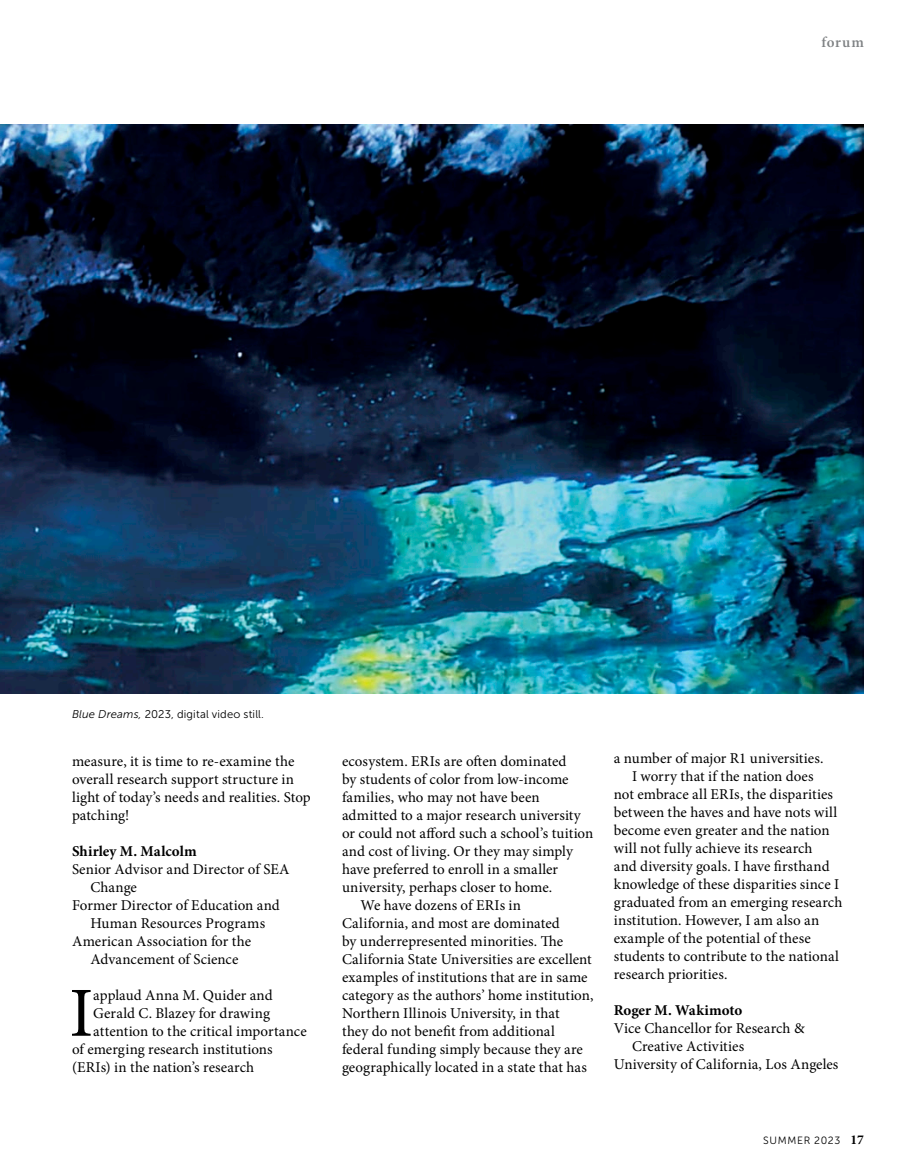
<style>
.page{position:relative;width:918px;height:1175px;background:#fff}
.page>*{position:absolute;margin:0;border:0;box-sizing:border-box;transform-origin:0 0}
.t1{font:70.35px "Minion Pro";color:#000}
.t2{font:15px/18px "Minion Pro";letter-spacing:.005em;color:#000}
.t3{font:700 15px "Minion Pro";color:#000}
.t4{font:600 15px "Minion Pro";letter-spacing:.055em;color:#7f8284}
.t5{font:11.25px "Museo Sans 300";letter-spacing:.015em;color:#000}
.t6{font:10.5px "Museo Sans 300";letter-spacing:.065em;color:#000}
.s1{font-style:italic}
.s2{font-family:"Minion Pro";font-weight:700;font-size:13.5px}
</style>
<div class="page">
<img style="left:0;top:124px;width:864px;height:569px">
<p class="t4" style="left:821px;top:32px;width:44px">forum</p>
<p class="t5" style="left:72px;top:708px;width:194px"><span class="s1">Blue Dreams,</span> 2023, digital video still.</p>
<p class="t2" style="left:72px;top:752px;width:240px">measure, it is time to re-examine the overall research support structure in light of today’s needs and realities. Stop patching!</p>
<p class="t3" style="left:72px;top:840px;width:126px">Shirley M. Malcolm</p>
<p class="t2" style="left:72px;top:860px;width:219px">Senior Advisor and Director of SEA</p>
<p class="t2" style="left:90px;top:878px;width:48px">Change</p>
<p class="t2" style="left:72px;top:896px;width:209px">Former Director of Education and</p>
<p class="t2" style="left:90px;top:914px;width:176px">Human Resources Programs</p>
<p class="t2" style="left:72px;top:932px;width:181px">American Association for the</p>
<p class="t2" style="left:90px;top:950px;width:150px">Advancement of Science</p>
<h1 class="t1" style="left:69px;top:966px;width:26px">I</h1>
<p class="t2" style="left:93px;top:986px;width:181px">applaud Anna M. Quider and</p>
<p class="t2" style="left:93px;top:1004px;width:178px">Gerald C. Blazey for drawing</p>
<p class="t2" style="left:93px;top:1022px;width:215px">attention to the critical importance</p>
<p class="t2" style="left:72px;top:1040px;width:202px">of emerging research institutions</p>
<p class="t2" style="left:72px;top:1058px;width:184px">(ERIs) in the nation’s research</p>
<p class="t2" style="left:342px;top:752px;width:226px">ecosystem. ERIs are often dominated</p>
<p class="t2" style="left:342px;top:770px;width:228px">by students of color from low-income</p>
<p class="t2" style="left:342px;top:788px;width:199px">families, who may not have been</p>
<p class="t2" style="left:342px;top:806px;width:240px">admitted to a major research university</p>
<p class="t2" style="left:342px;top:824px;width:253px">or could not afford such a school’s tuition</p>
<p class="t2" style="left:342px;top:842px;width:232px">and cost of living. Or they may simply</p>
<p class="t2" style="left:342px;top:860px;width:218px">have preferred to enroll in a smaller</p>
<p class="t2" style="left:342px;top:878px;width:212px">university, perhaps closer to home.</p>
<p class="t2" style="left:360px;top:896px;width:162px">We have dozens of ERIs in</p>
<p class="t2" style="left:342px;top:914px;width:219px">California, and most are dominated</p>
<p class="t2" style="left:342px;top:932px;width:223px">by underrepresented minorities. The</p>
<p class="t2" style="left:342px;top:950px;width:251px">California State Universities are excellent</p>
<p class="t2" style="left:342px;top:968px;width:247px">examples of institutions that are in same</p>
<p class="t2" style="left:342px;top:986px;width:253px">category as the authors’ home institution,</p>
<p class="t2" style="left:342px;top:1004px;width:219px">Northern Illinois University, in that</p>
<p class="t2" style="left:342px;top:1022px;width:214px">they do not benefit from additional</p>
<p class="t2" style="left:342px;top:1040px;width:242px">federal funding simply because they are</p>
<p class="t2" style="left:342px;top:1058px;width:246px">geographically located in a state that has</p>
<p class="t2" style="left:614px;top:749px;width:211px">a number of major R1 universities.</p>
<p class="t2" style="left:632px;top:767px;width:183px">I worry that if the nation does</p>
<p class="t2" style="left:614px;top:785px;width:221px">not embrace all ERIs, the disparities</p>
<p class="t2" style="left:614px;top:803px;width:225px">between the haves and have nots will</p>
<p class="t2" style="left:614px;top:821px;width:217px">become even greater and the nation</p>
<p class="t2" style="left:614px;top:839px;width:200px">will not fully achieve its research</p>
<p class="t2" style="left:614px;top:857px;width:217px">and diversity goals. I have firsthand</p>
<p class="t2" style="left:614px;top:875px;width:227px">knowledge of these disparities since I</p>
<p class="t2" style="left:614px;top:893px;width:230px">graduated from an emerging research</p>
<p class="t2" style="left:614px;top:911px;width:207px">institution. However, I am also an</p>
<p class="t2" style="left:614px;top:929px;width:199px">example of the potential of these</p>
<p class="t2" style="left:614px;top:947px;width:227px">students to contribute to the national</p>
<p class="t2" style="left:614px;top:965px;width:115px">research priorities.</p>
<p class="t3" style="left:614px;top:1000px;width:130px">Roger M. Wakimoto</p>
<p class="t2" style="left:614px;top:1019px;width:192px">Vice Chancellor for Research &amp;</p>
<p class="t2" style="left:632px;top:1037px;width:114px">Creative Activities</p>
<p class="t2" style="left:614px;top:1055px;width:226px">University of California, Los Angeles</p>
<p class="t6" style="left:763px;top:1135px;width:102px">SUMMER 2023 <span class="s2">17</span></p>
</div>
